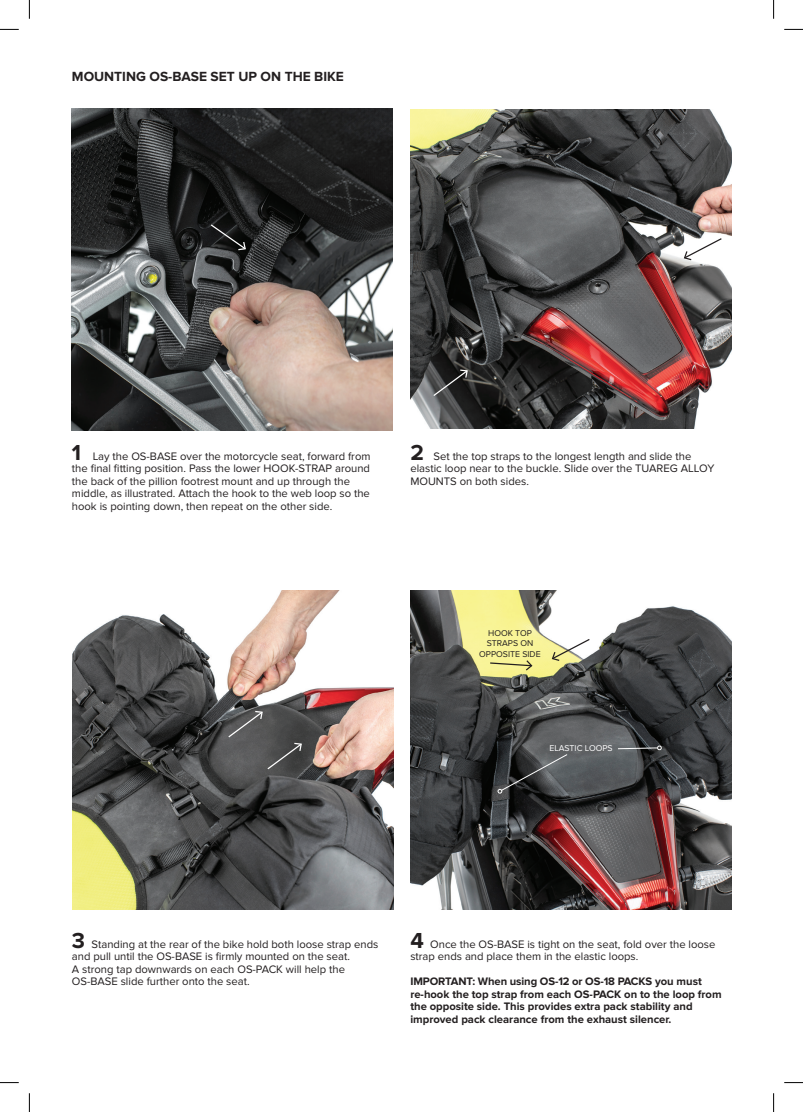
<style>
.page{position:relative;width:803px;height:1112px;background:#fff}
.page>*{position:absolute;margin:0;border:0;box-sizing:border-box;transform-origin:0 0}
.t1{font:700 13.75px "Proxima Nova";color:#231f20}
.t2{font:11.25px/12.5px "Proxima Nova";color:#231f20}
.t3{font:700 11.25px/12.5px "Proxima Nova";color:#231f20}
.t4{font:8.75px/10.5px "Proxima Nova";color:#231f20;text-align:center}
.t5{font:8.75px "Proxima Nova";color:#fff}
.s1{font-weight:700;font-size:22.5px}
</style>
<div class="page">
<img style="left:410px;top:109px;width:321px;height:319px">
<img style="left:73px;top:590px;width:320px;height:319px">
<img style="left:72px;top:109px;width:321px;height:321px">
<img style="left:410px;top:590px;width:321px;height:319px">
<svg style="left:617px;top:744px;width:45px;height:7px"></svg>
<svg style="left:497px;top:753px;width:71px;height:40px;background:#444648"></svg>
<svg style="left:227px;top:710px;width:76px;height:60px;background:#575758"></svg>
<svg style="left:432px;top:368px;width:37px;height:29px"></svg>
<svg style="left:209px;top:223px;width:38px;height:28px"></svg>
<svg style="left:683px;top:237px;width:40px;height:24px"></svg>
<svg style="left:551px;top:637px;width:40px;height:24px"></svg>
<svg style="left:489px;top:658px;width:44px;height:13px"></svg>
<svg style="left:0;top:29px;width:19px;height:1px"></svg>
<svg style="left:784px;top:29px;width:19px;height:1px"></svg>
<svg style="left:0;top:1082px;width:19px;height:1px"></svg>
<svg style="left:784px;top:1082px;width:19px;height:1px"></svg>
<svg style="left:29px;top:0;width:1px;height:19px"></svg>
<svg style="left:29px;top:1093px;width:1px;height:18px"></svg>
<svg style="left:773px;top:0;width:1px;height:19px"></svg>
<svg style="left:773px;top:1093px;width:1px;height:18px"></svg>
<p class="t1" style="left:72px;top:68px;width:273px">MOUNTING OS-BASE SET UP ON THE BIKE</p>
<p class="t2" style="left:72px;top:450px;width:300px"><span class="s1">1</span> Lay the OS-BASE over the motorcycle seat, forward from the final fitting position. Pass the lower HOOK-STRAP around the back of the pillion footrest mount and up through the middle, as illustrated. Attach the hook to the web loop so the hook is pointing down, then repeat on the other side.</p>
<p class="t2" style="left:410px;top:450px;width:306px"><span class="s1">2</span> Set the top straps to the longest length and slide the elastic loop near to the buckle. Slide over the TUAREG ALLOY<br>MOUNTS on both sides.</p>
<p class="t4" style="left:479px;top:627px;width:63px">HOOK TOP<br>STRAPS ON<br>OPPOSITE SIDE</p>
<p class="t5" style="left:549px;top:742px;width:65px">ELASTIC LOOPS</p>
<p class="t2" style="left:72px;top:937px;width:308px"><span class="s1">3</span> Standing at the rear of the bike hold both loose strap ends and pull until the OS-BASE is firmly mounted on the seat.<br>A strong tap downwards on each OS-PACK will help the OS-BASE slide further onto the seat.</p>
<p class="t2" style="left:410px;top:937px;width:307px"><span class="s1">4</span> Once the OS-BASE is tight on the seat, fold over the loose strap ends and place them in the elastic loops.</p>
<p class="t3" style="left:410px;top:975px;width:313px">IMPORTANT: When using OS-12 or OS-18 PACKS you must re-hook the top strap from each OS-PACK on to the loop from the opposite side. This provides extra pack stability and improved pack clearance from the exhaust silencer.</p>
</div>
